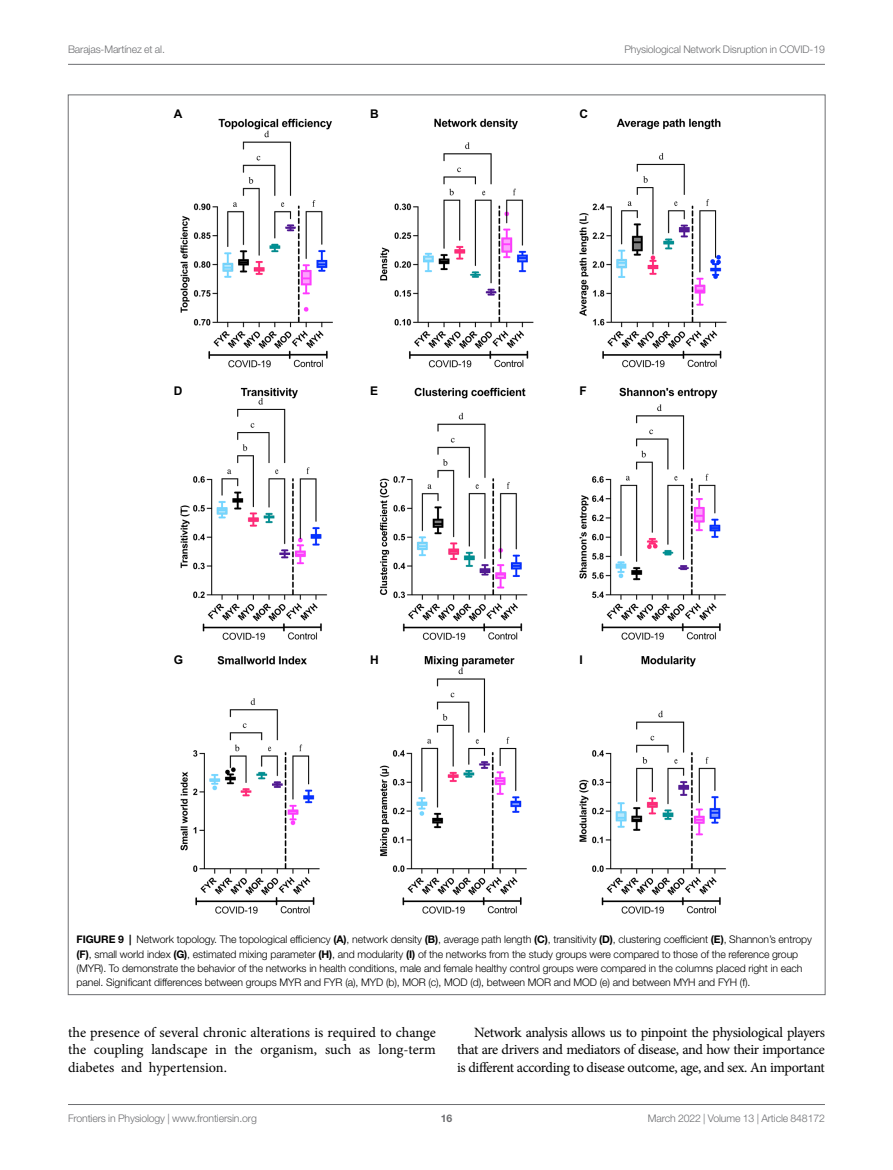
<style>
.page{position:relative;width:893px;height:1170px;background:#fff}
.page>*{position:absolute;margin:0;border:0;box-sizing:border-box;transform-origin:0 0}
.TEXT{font:14.25px/17.2px "Minion Pro";letter-spacing:-.015em;color:#000;text-align:justify}
.t1{font:700 12px "Arial";color:#000}
.FIG_LEG{font:300 10.5px/14.2px "Helvetica Neue LT Std";letter-spacing:-.01em;color:#000}
.t2{font:300 10.5px "Helvetica Neue LT Std";letter-spacing:-.015em;color:#6d6e71}
.t3{font:700 10.5px "Helvetica Neue LT Std";color:#6d6e71}
.s1{font-weight:700}
</style>
<div class="page">
<hr style="left:68px;top:64px;width:757px;height:1px;background:#6d6e71">
<hr style="left:68px;top:1104px;width:757px;height:1px;background:#6d6e71">
<img style="left:180px;top:118px;width:547px;height:796px">
<p class="t2" style="left:68px;top:42px;width:98px">Barajas-Martínez et al.</p>
<p class="t2" style="left:624px;top:42px;width:202px">Physiological Network Disruption in COVID-19</p>
<p class="t1" style="left:174px;top:106px;width:10px">A</p>
<p class="t1" style="left:370px;top:106px;width:10px">B</p>
<p class="t1" style="left:580px;top:106px;width:10px">C</p>
<p class="t1" style="left:174px;top:382px;width:10px">D</p>
<p class="t1" style="left:370px;top:382px;width:10px">E</p>
<p class="t1" style="left:580px;top:382px;width:9px">F</p>
<p class="t1" style="left:174px;top:651px;width:11px">G</p>
<p class="t1" style="left:370px;top:651px;width:10px">H</p>
<p class="t1" style="left:580px;top:651px;width:5px">I</p>
<p class="FIG_LEG" style="left:77px;top:932px;width:737px"><span class="s1">FIGURE 9 |</span> Network topology. The topological efficiency <span class="s1">(A)</span>, network density <span class="s1">(B)</span>, average path length <span class="s1">(C)</span>, transitivity <span class="s1">(D)</span>, clustering coefficient <span class="s1">(E)</span>, Shannon’s entropy <span class="s1">(F)</span>, small world index <span class="s1">(G)</span>, estimated mixing parameter <span class="s1">(H)</span>, and modularity <span class="s1">(I)</span> of the networks from the study groups were compared to those of the reference group (MYR). To demonstrate the behavior of the networks in health conditions, male and female healthy control groups were compared in the columns placed right in each panel. Significant differences between groups MYR and FYR (a), MYD (b), MOR (c), MOD (d), between MOR and MOD (e) and between MYH and FYH (f).</p>
<p class="TEXT" style="left:68px;top:1023px;width:369px">the presence of several chronic alterations is required to change the coupling landscape in the organism, such as long-term diabetes and hypertension.</p>
<p class="TEXT" style="left:457px;top:1023px;width:369px;text-indent:17px">Network analysis allows us to pinpoint the physiological players that are drivers and mediators of disease, and how their importance is different according to disease outcome, age, and sex. An important</p>
<p class="t2" style="left:68px;top:1111px;width:190px">Frontiers in Physiology | www.frontiersin.org</p>
<p class="t3" style="left:441px;top:1111px;width:13px">16</p>
<p class="t2" style="left:648px;top:1111px;width:178px">March 2022 | Volume 13 | Article 848172</p>
</div>
